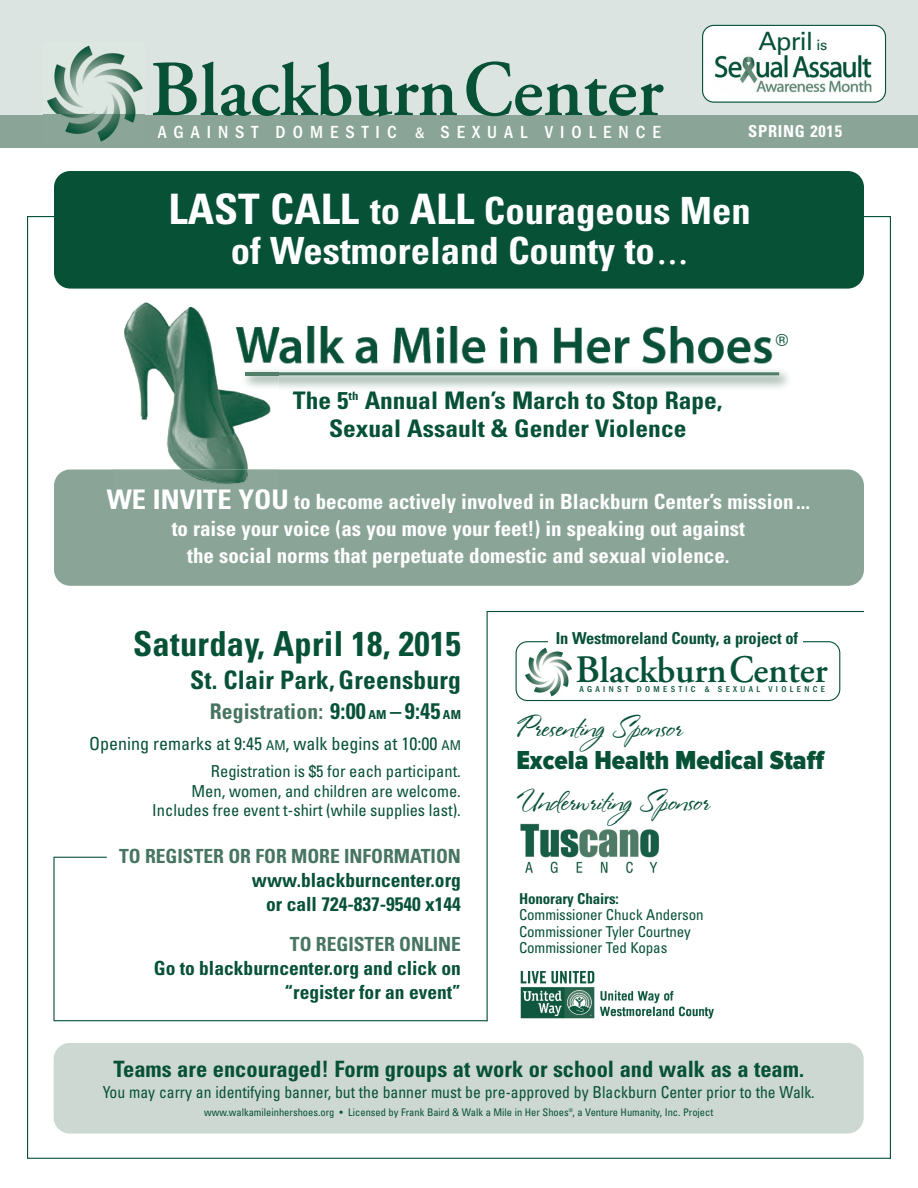
<style>
.page{position:relative;width:918px;height:1188px;background:#fff}
.page>*{position:absolute;margin:0;border:0;box-sizing:border-box;transform-origin:0 0}
.t1{font:600 74.55px "Adobe Garamond";color:#075137}
.t2{font:700 condensed 37.5px/40.5px "Univers";color:#fff;text-align:center}
.t3{font:600 36.6px "Adobe Garamond";color:#075137}
.t4{font:700 condensed 34.5px "Univers";letter-spacing:.01em;color:#075137}
.t5{font:27.45px "Stephanie Marie JF";color:#075137}
.t6{font:900 27px "Proxima Nova Cond";color:#075137}
.t7{font:700 condensed 25.5px "Univers";letter-spacing:.01em;color:#075137}
.t8{font:25.2px "Univers";letter-spacing:-.03em;color:#075137}
.t9{font:700 condensed 24.15px/28.5px "Univers";color:#075137;text-align:center;scale:1.05 1}
.t10{font:700 condensed 22.5px "Univers";color:#075137}
.t11{font:700 condensed 21.6px "Univers";letter-spacing:.01em;color:#477561}
.t12{font:700 condensed 21px/27px "Univers";color:#fff;text-align:center}
.t13{font:700 condensed 19.5px/24px "Univers";color:#075137;text-align:right}
.t14{font:700 condensed 19.5px "Univers";color:#477561}
.t15{font:500 condensed 18.15px "Franklin Gothic";letter-spacing:.39em;color:#fff}
.t16{font:condensed 18px "Univers";color:#075137}
.t17{font:16.8px "Helvetica";color:#075137}
.t18{font:condensed 16.5px/19.5px "Univers";color:#075137;text-align:right}
.t19{font:condensed 16.5px "Univers";color:#075137;scale:.95 1}
.t20{font:700 condensed 16.5px "Univers";letter-spacing:-.01em;color:#075137}
.t21{font:700 condensed 16.5px "Univers";letter-spacing:.045em;color:#fff}
.t22{font:condensed 15px/16.5px "Univers";letter-spacing:-.01em;color:#075137}
.t23{font:700 condensed 15px "Univers";letter-spacing:-.01em;color:#075137}
.t24{font:condensed 10.5px "Univers";color:#075137}
.t25{font:500 condensed 8.85px "Franklin Gothic";letter-spacing:.39em;color:#075137}
.s1{font-size:14.4px}
.s2{font-size:79.2px}
.s3{font-size:15.6px}
.s4{font-size:42px}
.s5{font-family:"Constantia";font-weight:400;font-stretch:normal;font-size:40.5px}
.s6{font-size:27px}
.s7{font-size:22.5px;color:#075137}
.s8{font-size:12.3px;color:#075137}
.s9{font-size:13.5px}
.s10{font-size:38.85px}
.s11{font-size:8.4px}
</style>
<div class="page">
<div style="left:0;top:0;width:918px;height:124px;background:#dbe4e0"></div>
<div style="left:0;top:115px;width:918px;height:32px;background:#8aa598"></div>
<img style="left:43px;top:45px;width:101px;height:70px">
<img style="left:63px;top:115px;width:73px;height:27px">
<svg style="left:702px;top:25px;width:184px;height:78px;background:#edf2f0"></svg>
<img style="left:713px;top:54px;width:161px;height:40px">
<div style="left:54px;top:171px;width:810px;height:118px;background:#075137;border-radius:16px"></div>
<img style="left:279px;top:326px;width:494px;height:38px">
<div style="left:54px;top:469px;width:810px;height:117px;background:#8aa598;border-radius:16px"></div>
<img style="left:279px;top:370px;width:509px;height:23px">
<img style="left:293px;top:392px;width:55px;height:1px">
<img style="left:368px;top:392px;width:225px;height:1px">
<hr style="left:246px;top:372px;width:533px;height:3px;background:#527d69">
<img style="left:113px;top:302px;width:166px;height:169px">
<img style="left:238px;top:364px;width:41px;height:29px">
<img style="left:246px;top:372px;width:33px;height:3px">
<img style="left:184px;top:469px;width:64px;height:15px">
<div style="left:54px;top:1043px;width:810px;height:91px;background:#ccd8d1;border-radius:16px"></div>
<hr style="left:487px;top:611px;width:1px;height:410px;background:#075137">
<img style="left:520px;top:971px;width:75px;height:48px">
<img style="left:600px;top:990px;width:114px;height:29px">
<img style="left:520px;top:823px;width:139px;height:51px">
<hr style="left:54px;top:1020px;width:434px;height:1px;background:#075137">
<hr style="left:54px;top:857px;width:53px;height:1px;background:#075137">
<svg style="left:516px;top:641px;width:324px;height:60px"></svg>
<div style="left:548px;top:638px;width:254px;height:7px;background:#fff"></div>
<hr style="left:53px;top:857px;width:2px;height:164px;background:#075137">
<hr style="left:487px;top:611px;width:377px;height:1px;background:#075137">
<p class="t8" style="left:759px;top:32px;width:70px">April <span class="s1">is</span></p>
<h1 class="t1" style="left:150px;top:62px;width:515px"><span class="s2">B</span>lackburn<span class="s2">C</span>enter</h1>
<p class="t15" style="left:158px;top:126px;width:505px">AGAINST DOMESTIC <span class="s3">&amp;</span> SEXUAL VIOLENCE</p>
<p class="t21" style="left:748px;top:125px;width:95px">SPRING 2015</p>
<h2 class="t2" style="left:169px;top:193px;width:584px"><span class="s4">LAST CALL</span> to <span class="s4">ALL</span> Courageous Men of Westmoreland County to<span class="s5">...</span></h2>
<p class="t9" style="left:293px;top:388px;width:411px">The 5<sup>th</sup> Annual Men’s March to Stop Rape,<br>Sexual Assault &amp; Gender Violence</p>
<p class="t17" style="left:776px;top:331px;width:14px">®</p>
<p class="t12" style="left:107px;top:490px;width:705px"><span class="s6">WE INVITE YOU</span> to become actively involved in Blackburn Center’s mission... to raise your voice (as you move your feet!) in speaking out against<br>the social norms that perpetuate domestic and sexual violence.</p>
<h3 class="t4" style="left:133px;top:631px;width:329px">Saturday, April 18, 2015</h3>
<p class="t7" style="left:190px;top:670px;width:272px">St. Clair Park,Greensburg</p>
<p class="t11" style="left:210px;top:703px;width:253px">Registration: <span class="s7">9:00</span> <span class="s8">AM</span> <span class="s7">– 9:45</span> <span class="s8">AM</span></p>
<p class="t16" style="left:89px;top:737px;width:373px">Opening remarks at 9:45 <span class="s9">AM</span>, walk begins at 10:00 <span class="s9">AM</span></p>
<p class="t18" style="left:152px;top:763px;width:310px">Registration is $5 for each participant.<br>Men, women, and children are welcome.<br>Includes free event t-shirt (while supplies last).</p>
<p class="t14" style="left:119px;top:848px;width:343px">TO REGISTER OR FOR MORE INFORMATION</p>
<p class="t13" style="left:252px;top:869px;width:211px">www.blackburncenter.org or call 724-837-9540 x144</p>
<p class="t14" style="left:290px;top:937px;width:173px">TO REGISTER ONLINE</p>
<p class="t13" style="left:154px;top:958px;width:309px">Go to blackburncenter.org and click on “register for an event”</p>
<p class="t20" style="left:556px;top:632px;width:244px">In Westmoreland County, a project of</p>
<h3 class="t3" style="left:576px;top:656px;width:253px"><span class="s10">B</span>lackburn<span class="s10">C</span>enter</h3>
<p class="t25" style="left:579px;top:687px;width:247px">AGAINST DOMESTIC <span class="s11">&amp;</span> SEXUAL VIOLENCE</p>
<h3 class="t5" style="left:516px;top:711px;width:167px">PresentingSponsor</h3>
<p class="t6" style="left:516px;top:751px;width:310px">Excela Health Medical Staff</p>
<h3 class="t5" style="left:516px;top:785px;width:195px">UnderwritingSponsor</h3>
<p class="t23" style="left:519px;top:893px;width:101px">Honorary Chairs:</p>
<p class="t22" style="left:519px;top:908px;width:186px">Commissioner Chuck Anderson<br>Commissioner Tyler Courtney<br>Commissioner Ted Kopas</p>
<p class="t10" style="left:113px;top:1061px;width:692px">Teams are encouraged! Form groups at work or school and walk as a team.</p>
<p class="t19" style="left:103px;top:1086px;width:751px">You may carry an identifying banner, but the banner must be pre-approved by Blackburn Center prior to the Walk.</p>
<p class="t24" style="left:204px;top:1108px;width:511px">www.walkamileinhershoes.org • Licensed by Frank Baird &amp; Walk a Mile in Her Shoes<sup>®</sup>, a Venture Humanity, Inc. Project</p>
</div>
